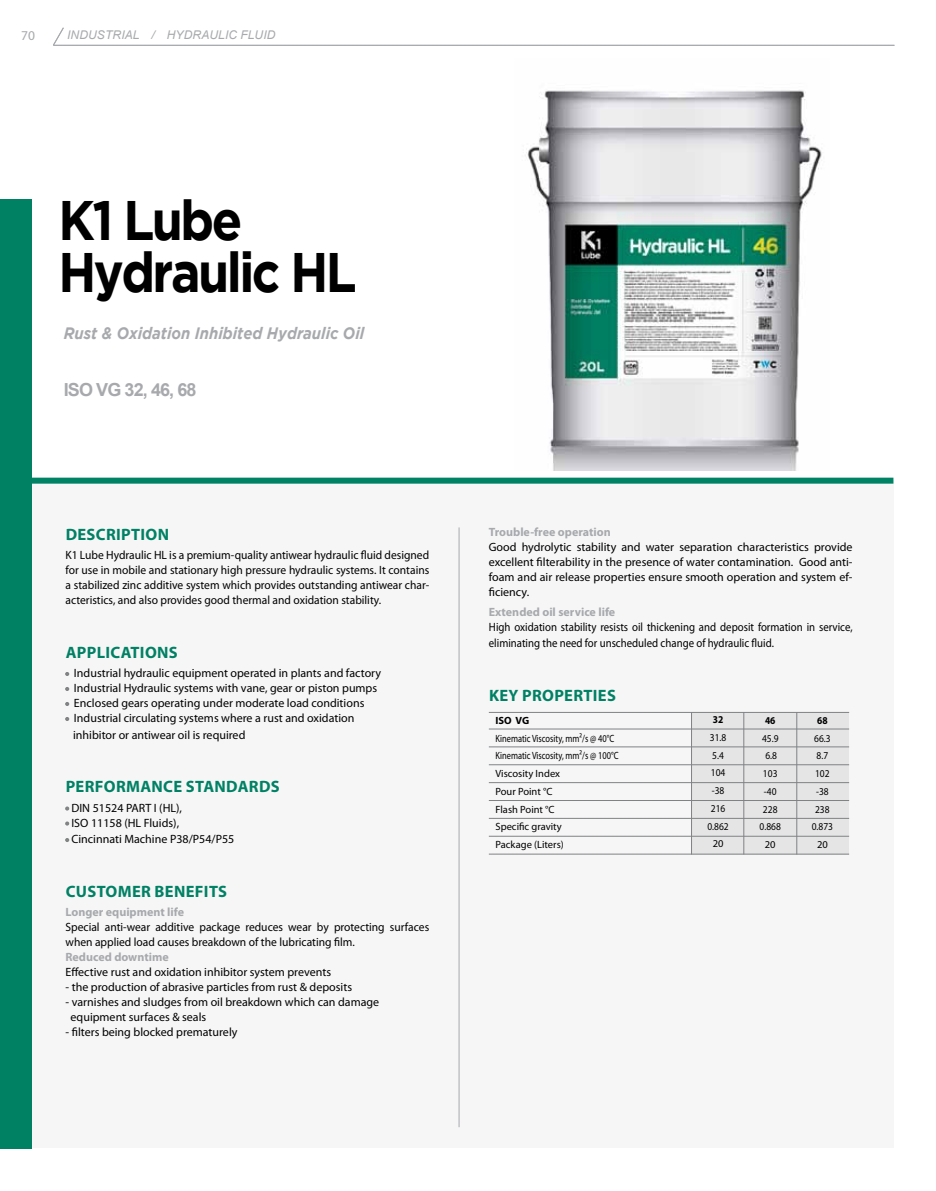
<style>
.page{position:relative;width:936px;height:1191px;background:#fff}
.page>*{position:absolute;margin:0;border:0;box-sizing:border-box;transform-origin:0 0}
.t1{font:700 55.5px/52.5px "Gotham";letter-spacing:-.05em;color:#000;scale:.9 1}
.t2{font:700 18px "Arial";letter-spacing:-.05em;color:#a7a9ac}
.t3{font:700 16.5px "Myriad Pro";letter-spacing:.02em;color:#008164}
.t4{font:italic 700 16.5px "Gotham";color:#a7a9ac;scale:.9 1}
.t5{font:13.5px "Myriad Pro";color:#a7a9ac}
.t6{font:12px/15px "Myriad Pro";color:#000}
.t7{font:12px/15px "Myriad Pro";color:#000;text-align:justify;scale:.96 1}
.t8{font:12px/16.5px "Myriad Pro";color:#000;scale:.9 1}
.t9{font:700 12px "Myriad Pro";color:#a7a9ac}
.t10{font:italic 12px "Arial";letter-spacing:.01em;color:#a7a9ac}
.t11{font:10.5px/17.7px "Myriad Pro";color:#000;scale:.8 1}
.t12{font:10.5px/17.7px "Myriad Pro";color:#000;text-align:center;scale:.9 1}
.t13{font:700 10.5px "Myriad Pro";color:#000;scale:.9 1}
.t14{font:700 10.5px "Myriad Pro";color:#000}
.s1{color:#808284}
</style>
<div class="page">
<div style="left:0;top:480px;width:893px;height:668px;background:#f6f6f7"></div>
<div style="left:32px;top:477px;width:861px;height:6px;background:#008264"></div>
<div style="left:0;top:199px;width:32px;height:949px;background:#008164"></div>
<hr style="left:53px;top:45px;width:841px;height:1px;background:#a7a9ac">
<svg style="left:53px;top:27px;width:11px;height:18px"></svg>
<img style="left:525px;top:90px;width:297px;height:381px">
<svg style="left:65px;top:672px;width:4px;height:4px"></svg>
<svg style="left:65px;top:687px;width:4px;height:4px"></svg>
<svg style="left:65px;top:702px;width:4px;height:4px"></svg>
<svg style="left:65px;top:717px;width:4px;height:4px"></svg>
<svg style="left:65px;top:806px;width:4px;height:4px"></svg>
<svg style="left:65px;top:821px;width:4px;height:4px"></svg>
<svg style="left:65px;top:838px;width:4px;height:4px"></svg>
<hr style="left:458px;top:527px;width:1px;height:600px;background:#a7a9ac">
<div style="left:691px;top:712px;width:158px;height:142px;background:#e5e5e6"></div>
<hr style="left:489px;top:764px;width:360px;height:1px;background:#808284">
<hr style="left:489px;top:746px;width:360px;height:1px;background:#808284">
<hr style="left:489px;top:728px;width:360px;height:1px;background:#808284">
<hr style="left:489px;top:712px;width:360px;height:1px;background:#808284">
<hr style="left:489px;top:782px;width:360px;height:1px;background:#808284">
<hr style="left:489px;top:800px;width:360px;height:1px;background:#808284">
<hr style="left:489px;top:818px;width:360px;height:1px;background:#808284">
<hr style="left:489px;top:836px;width:360px;height:1px;background:#808284">
<hr style="left:489px;top:853px;width:360px;height:1px;background:#808284">
<hr style="left:796px;top:712px;width:1px;height:142px;background:#808284">
<hr style="left:743px;top:712px;width:1px;height:142px;background:#808284">
<hr style="left:691px;top:712px;width:1px;height:142px;background:#808284">
<p class="t5" style="left:21px;top:27px;width:15px">70</p>
<p class="t10" style="left:67px;top:27px;width:125px">INDUSTRIAL / HYDRAULI</p>
<p class="t10" style="left:228px;top:27px;width:28px">C FLUID</p>
<h1 class="t1" style="left:58px;top:192px;width:333px">K1 Lube<br>Hydraulic HL</h1>
<h3 class="t4" style="left:64px;top:324px;width:335px">Rust &amp; Oxidation Inhibited Hydraulic Oil</h3>
<h2 class="t2" style="left:64px;top:376px;width:134px">ISO VG 32, 46, 68</h2>
<h3 class="t3" style="left:66px;top:523px;width:105px">DESCRIPTION</h3>
<p class="t7" style="left:65px;top:547px;width:380px">K1 Lube Hydraulic HL is a premium-quality antiwear hydraulic fluid designed for use in mobile and stationary high pressure hydraulic systems. It contains a stabilized zinc additive system which provides outstanding antiwear char&shy;acteristics, and also provides good thermal and oxidation stability.</p>
<h3 class="t3" style="left:66px;top:641px;width:114px">APPLICATIONS</h3>
<p class="t6" style="left:65px;top:665px;width:317px"><span class="s1">•</span> Industrial hydraulic equipment operated in plants and factory</p>
<p class="t6" style="left:65px;top:680px;width:313px"><span class="s1">•</span> Industrial Hydraulic systems with vane, gear or piston pumps</p>
<p class="t6" style="left:65px;top:695px;width:300px"><span class="s1">•</span> Enclosed gears operating under moderate load conditions</p>
<p class="t6" style="left:73px;top:709px;width:283px;line-height:16.5px;text-indent:-8px"><span class="s1">•</span> Industrial circulating systems where a rust and oxidation inhibitor or antiwear oil is required</p>
<h3 class="t3" style="left:66px;top:776px;width:216px">PERFORMANCE STANDARDS</h3>
<p class="t6" style="left:65px;top:800px;width:118px"><span class="s1">•</span> DIN 51524 PART I (HL),</p>
<p class="t6" style="left:65px;top:815px;width:115px"><span class="s1">•</span> ISO 11158 (HL Fluids),</p>
<p class="t6" style="left:65px;top:831px;width:170px"><span class="s1">•</span> Cincinnati Machine P38/P54/P55</p>
<h3 class="t3" style="left:66px;top:880px;width:163px">CUSTOMER BENEFITS</h3>
<p class="t9" style="left:65px;top:904px;width:120px">Longer equipment life</p>
<p class="t7" style="left:65px;top:919px;width:380px">Special anti-wear additive package reduces wear by protecting surfaces when applied load causes breakdown of the lubricating film.</p>
<p class="t9" style="left:65px;top:949px;width:105px">Reduced downtime</p>
<p class="t6" style="left:65px;top:964px;width:267px">Effective rust and oxidation inhibitor system prevents</p>
<p class="t6" style="left:65px;top:979px;width:288px">- the production of abrasive particles from rust &amp; deposits</p>
<p class="t6" style="left:71px;top:994px;width:310px;text-indent:-5px">- varnishes and sludges from oil breakdown which can damage equipment surfaces &amp; seals</p>
<p class="t6" style="left:65px;top:1024px;width:173px">- filters being blocked prematurely</p>
<p class="t9" style="left:489px;top:524px;width:123px">Trouble-free operation</p>
<p class="t6" style="left:489px;top:540px;width:365px;text-align:justify">Good hydrolytic stability and water separation characteristics provide excellent filterability in the presence of water contamination. Good anti&shy;foam and air release properties ensure smooth operation and system ef&shy;ficiency.</p>
<p class="t9" style="left:489px;top:604px;width:128px">Extended oil service life</p>
<p class="t8" style="left:489px;top:618px;width:405px">High oxidation stability resists oil thickening and deposit formation in service, eliminating the need for unscheduled change of hydraulic fluid.</p>
<h3 class="t3" style="left:489px;top:684px;width:54px">Key Properties</h3>
<p class="t14" style="left:495px;top:713px;width:35px">ISO VG</p>
<p class="t11" style="left:495px;top:729px;width:155px">Kinematic Viscosity, mm²/s @ 40°C<br>Kinematic Viscosity, mm²/s @ 100°C<br>Viscosity Index<br>Pour Point °C<br>Flash Point °C<br>Specific gravity<br>Package (Liters)</p>
<p class="t13" style="left:712px;top:712px;width:13px">32</p>
<p class="t12" style="left:707px;top:728px;width:25px">31.8<br>5.4<br>104 -38<br>216<br>0.862<br>20</p>
<p class="t13" style="left:765px;top:713px;width:13px">46</p>
<p class="t12" style="left:759px;top:729px;width:25px">45.9<br>6.8<br>103 -40<br>228<br>0.868<br>20</p>
<p class="t13" style="left:817px;top:713px;width:13px">68</p>
<p class="t12" style="left:811px;top:729px;width:25px">66.3<br>8.7<br>102 -38<br>238<br>0.873<br>20</p>
</div>
